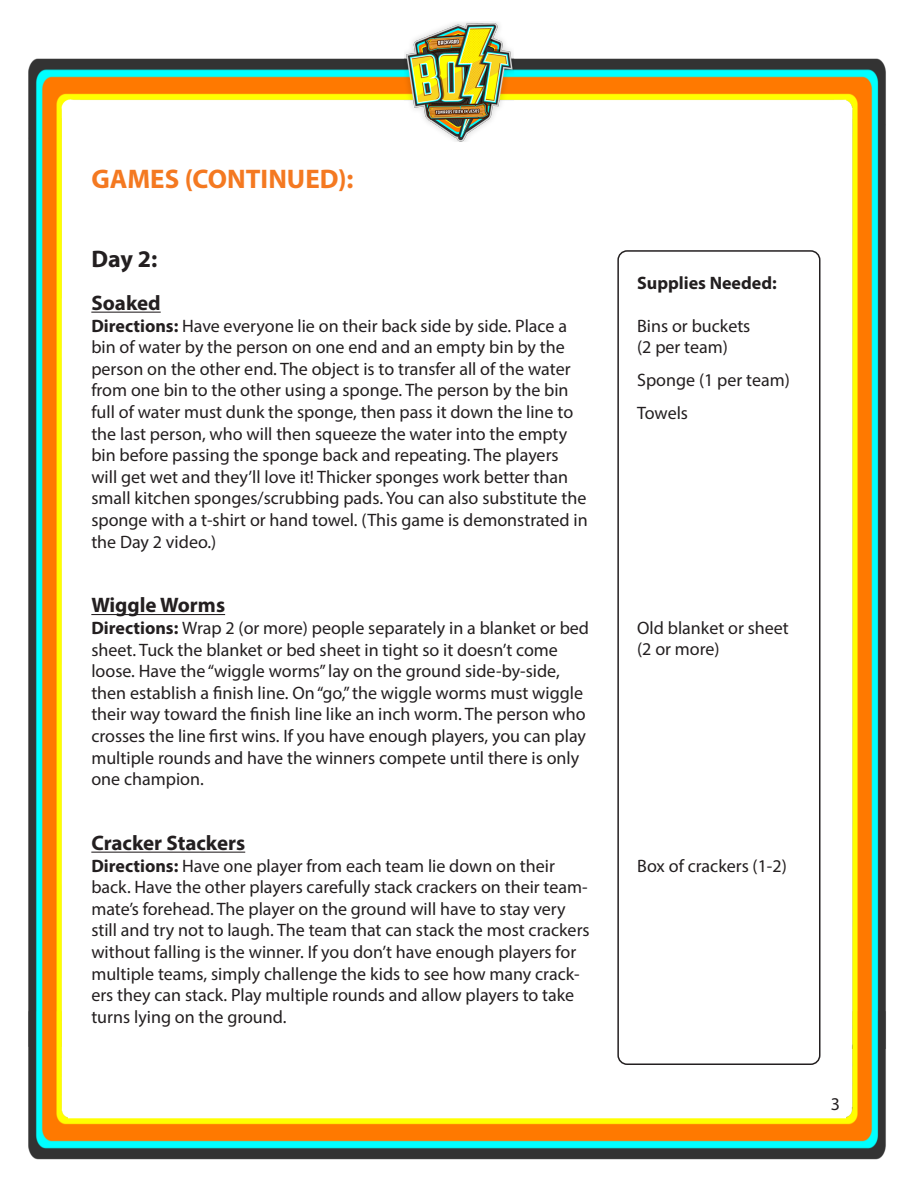
<style>
.page{position:relative;width:918px;height:1188px;background:#fff}
.page>*{position:absolute;margin:0;border:0;box-sizing:border-box;transform-origin:0 0}
.t1{font:700 27px "Myriad Pro";color:#f47921}
.t2{font:700 24px "Myriad Pro";color:#231f20}
.t3{font:700 21px "Myriad Pro";color:#231f20}
.t4{font:18px/21.6px "Myriad Pro";color:#231f20}
.t5{font:700 18px "Myriad Pro";color:#231f20}
.s1{font-weight:700}
</style>
<div class="page">
<img style="left:28px;top:22px;width:858px;height:1138px">
<hr style="left:91px;top:312px;width:70px;height:1px;background:#231f20">
<hr style="left:91px;top:614px;width:134px;height:1px;background:#231f20">
<hr style="left:91px;top:852px;width:154px;height:1px;background:#231f20">
<div style="left:617px;top:250px;width:203px;height:815px;border:2px solid #231f20;border-radius:9px"></div>
<p class="t1" style="left:91px;top:161px;width:264px">GAMES (CONTINUED):</p>
<p class="t2" style="left:91px;top:243px;width:68px">Day 2:</p>
<p class="t3" style="left:91px;top:289px;width:71px">Soaked</p>
<p class="t4" style="left:91px;top:315px;width:498px"><span class="s1">Directions:</span> Have everyone lie on their back side by side. Place a bin of water by the person on one end and an empty bin by the person on the other end. The object is to transfer all of the water from one bin to the other using a sponge. The person by the bin full of water must dunk the sponge, then pass it down the line to the last person, who will then squeeze the water into the empty bin before passing the sponge back and repeating. The players will get wet and they’ll love it! Thicker sponges work better than small kitchen sponges/scrubbing pads. You can also substitute the sponge with a t-shirt or hand towel. (This game is demonstrated in the Day 2 video.)</p>
<p class="t3" style="left:91px;top:592px;width:135px">Wiggle Worms</p>
<p class="t4" style="left:91px;top:617px;width:499px"><span class="s1">Directions:</span> Wrap 2 (or more) people separately in a blanket or bed sheet. Tuck the blanket or bed sheet in tight so it doesn’t come loose. Have the “wiggle worms” lay on the ground side-by-side, then establish a finish line. On “go,” the wiggle worms must wiggle their way toward the finish line like an inch worm. The person who crosses the line first wins. If you have enough players, you can play multiple rounds and have the winners compete until there is only one champion.</p>
<p class="t3" style="left:91px;top:829px;width:155px">Cracker Stackers</p>
<p class="t4" style="left:91px;top:855px;width:500px"><span class="s1">Directions:</span> Have one player from each team lie down on their back. Have the other players carefully stack crackers on their team&shy;mate’s forehead. The player on the ground will have to stay very still and try not to laugh. The team that can stack the most crackers without falling is the winner. If you don’t have enough players for multiple teams, simply challenge the kids to see how many crack&shy;ers they can stack. Play multiple rounds and allow players to take turns lying on the ground.</p>
<p class="t5" style="left:637px;top:271px;width:141px">Supplies Needed:</p>
<p class="t4" style="left:637px;top:315px;width:115px">Bins or buckets</p>
<p class="t4" style="left:637px;top:336px;width:92px">(2 per team)</p>
<p class="t4" style="left:637px;top:369px;width:154px">Sponge (1 per team)</p>
<p class="t4" style="left:637px;top:402px;width:52px">Towels</p>
<p class="t4" style="left:637px;top:616px;width:153px">Old blanket or sheet (2 or more)</p>
<p class="t4" style="left:637px;top:855px;width:151px">Box of crackers (1-2)</p>
<p class="t4" style="left:831px;top:1092px;width:11px">3</p>
</div>
